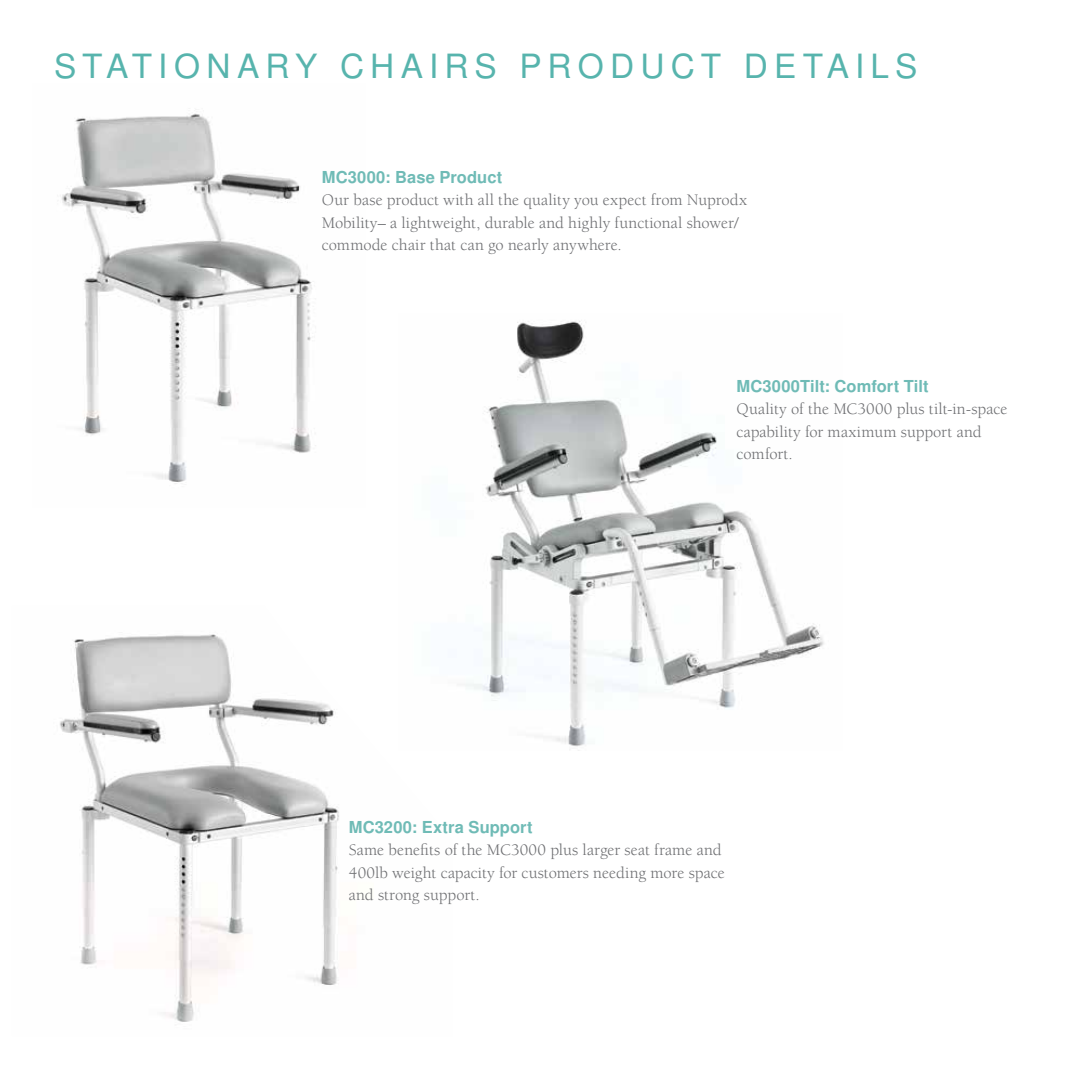
<style>
.page{position:relative;width:1080px;height:1080px;background:#fff}
.page>*{position:absolute;margin:0;border:0;box-sizing:border-box;transform-origin:0 0}
.t1{font:33.45px "Nimbus San L";letter-spacing:.185em;color:#57b4ad}
.t2{font:16.5px/22.5px "Berkeley Std";letter-spacing:.005em;color:#6d6e71}
.t3{font:700 16.5px "Nimbus San L";letter-spacing:.005em;color:#6fbbb6}
</style>
<div class="page">
<img style="left:464px;top:321px;width:360px;height:430px">
<img style="left:61px;top:113px;width:255px;height:371px">
<img style="left:60px;top:634px;width:279px;height:388px">
<h1 class="t1" style="left:54px;top:42px;width:865px">STATIONARY CHAIRS PRODUCT DETAILS</h1>
<p class="t3" style="left:322px;top:165px;width:182px">MC3000: Base Product</p>
<p class="t2" style="left:322px;top:189px;width:427px">Our base product with all the quality you expect from Nuprodx<br>Mobility– a lightweight, durable and highly functional shower/ commode chair that can go nearly anywhere.</p>
<p class="t3" style="left:737px;top:374px;width:194px">MC3000Tilt: Comfort Tilt</p>
<p class="t2" style="left:737px;top:398px;width:273px">Quality of the MC3000 plus tilt-in-space capability for maximum support and comfort.</p>
<p class="t3" style="left:349px;top:815px;width:185px">MC3200: Extra Support</p>
<p class="t2" style="left:349px;top:839px;width:378px">Same benefits of the MC3000 plus larger seat frame and<br>400lb weight capacity for customers needing more space and strong support.</p>
</div>
